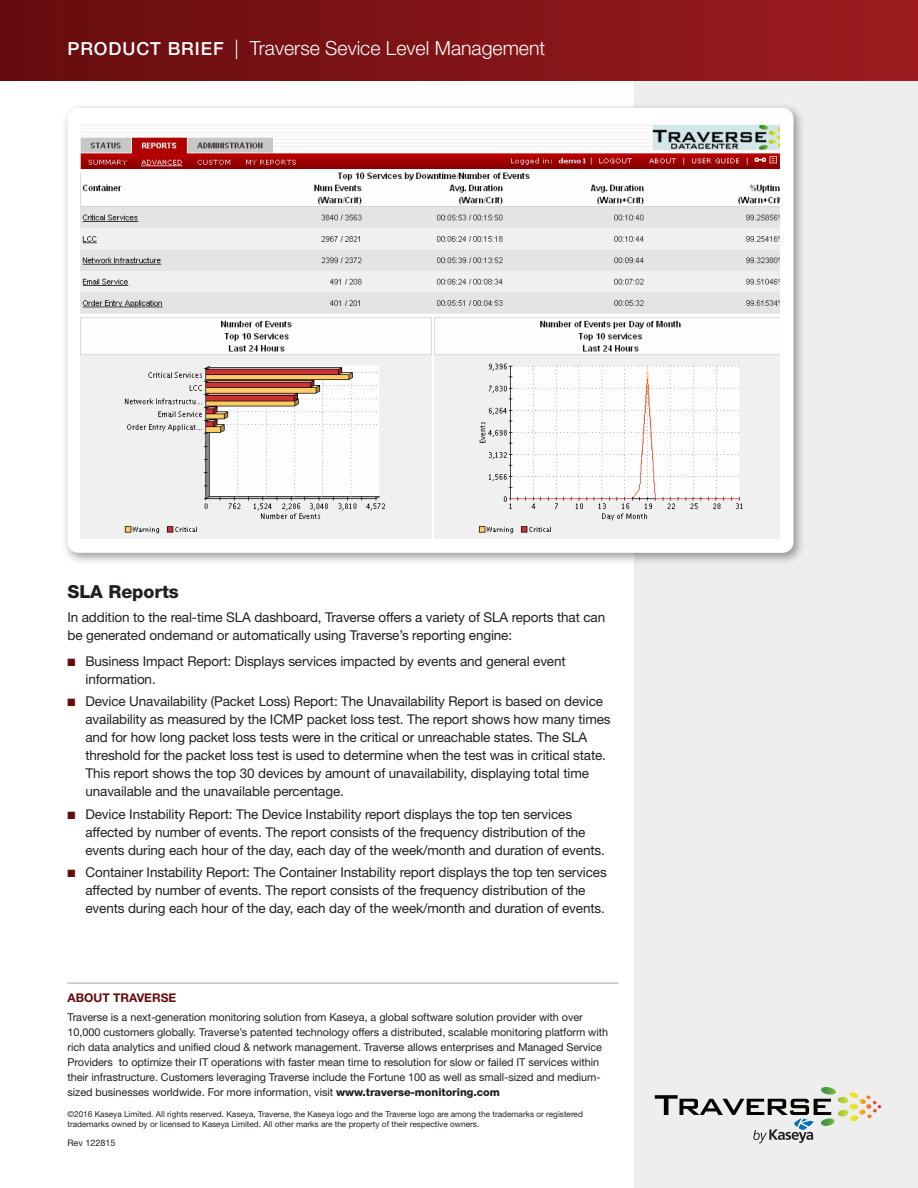
<style>
.page{position:relative;width:918px;height:1188px;background:#fff}
.page>*{position:absolute;margin:0;border:0;box-sizing:border-box;transform-origin:0 0}
.t1{font:300 19.5px "Helvetica Neue";color:#fff}
.t2{font:800 18px "Helvetica Neue";letter-spacing:-.005em;color:#231f20}
.t3{font:13.5px/18px "Helvetica Neue";letter-spacing:-.01em;color:#231f20}
.t4{font:700 12px "Helvetica Neue";color:#650c0e}
.t5{font:10.8px/15px "Helvetica Neue";letter-spacing:-.005em;color:#231f20}
.t6{font:9px "Helvetica Neue";color:#231f20}
.t7{font:8.25px/10.5px "Helvetica Neue";color:#231f20}
.s1{font-weight:500;font-size:18px}
.s2{color:#650c0e}
.s3{font-weight:800}
</style>
<div class="page">
<div style="left:634px;top:0;width:284px;height:1188px;background:#eeeeef"></div>
<div style="left:0;top:0;width:918px;height:81px;background:linear-gradient(to right,#650c0e,#9e1c20)"></div>
<img style="left:65px;top:106px;width:737px;height:456px">
<div style="left:68px;top:108px;width:725px;height:445px;background:#fff;border-radius:11px"></div>
<img style="left:80px;top:124px;width:700px;height:414px">
<hr style="left:67px;top:982px;width:551px;height:2px;background:#c2c2c3">
<svg style="left:655px;top:1087px;width:226px;height:56px"></svg>
<h1 class="t1" style="left:67px;top:41px;width:479px"><span class="s1">PRODUCT BRIEF</span> | Traverse Sevice Level Management</h1>
<h2 class="t2" style="left:68px;top:585px;width:113px">SLA Reports</h2>
<p class="t3" style="left:68px;top:610px;width:539px">In addition to the real-time SLA dashboard, Traverse offers a variety of SLA reports that can be generated ondemand or automatically using Traverse’s reporting engine:</p>
<p class="t3" style="left:86px;top:653px;width:482px;text-indent:-18px"><span class="s2">■</span> Business Impact Report: Displays services impacted by events and general event information.</p>
<p class="t3" style="left:86px;top:694px;width:527px;text-indent:-18px"><span class="s2">■</span> Device Unavailability (Packet Loss) Report: The Unavailability Report is based on device availability as measured by the ICMP packet loss test. The report shows how many times and for how long packet loss tests were in the critical or unreachable states. The SLA threshold for the packet loss test is used to determine when the test was in critical state.<br>This report shows the top 30 devices by amount of unavailability, displaying total time unavailable and the unavailable percentage.</p>
<p class="t3" style="left:86px;top:806px;width:521px;text-indent:-18px"><span class="s2">■</span> Device Instability Report: The Device Instability report displays the top ten services affected by number of events. The report consists of the frequency distribution of the events during each hour of the day, each day of the week/month and duration of events.</p>
<p class="t3" style="left:86px;top:865px;width:523px;text-indent:-18px"><span class="s2">■</span> Container Instability Report: The Container Instability report displays the top ten services affected by number of events. The report consists of the frequency distribution of the events during each hour of the day, each day of the week/month and duration of events.</p>
<p class="t4" style="left:68px;top:993px;width:110px">ABOUT TRAVERSE</p>
<p class="t5" style="left:67px;top:1011px;width:542px">Traverse is a next-generation monitoring solution from Kaseya, a global software solution provider with over 10,000 customers globally. Traverse’s patented technology offers a distributed, scalable monitoring platform with rich data analytics and unified cloud &amp; network management. Traverse allows enterprises and Managed Service Providers to optimize their IT operations with faster mean time to resolution for slow or failed IT services within their infrastructure. Customers leveraging Traverse include the Fortune 100 as well as small-sized and medium&shy;sized businesses worldwide. For more information, visit <span class="s3">www.traverse-monitoring.com</span></p>
<p class="t7" style="left:67px;top:1110px;width:517px">©2016 Kaseya Limited. All rights reserved. Kaseya, Traverse, the Kaseya logo and the Traverse logo are among the trademarks or registered trademarks owned by or licensed to Kaseya Limited. All other marks are the property of their respective owners.</p>
<p class="t6" style="left:68px;top:1140px;width:50px">Rev 122815</p>
</div>
